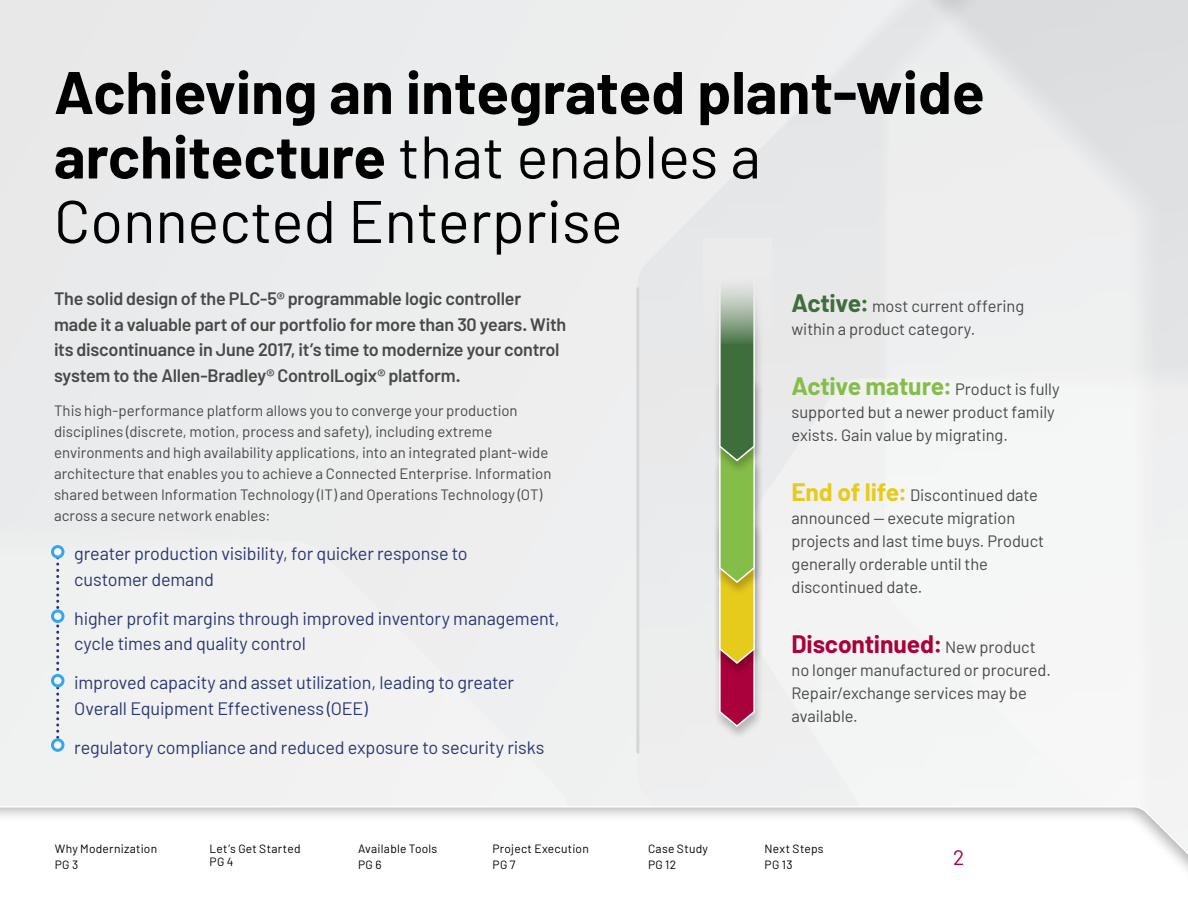
<style>
.page{position:relative;width:1188px;height:918px;background:#fff}
.page>*{position:absolute;margin:0;border:0;box-sizing:border-box;transform-origin:0 0}
.t1{font:700 60px/64.5px "Barlow";color:#000}
.t2{font:700 24.6px "Barlow";letter-spacing:-.005em;color:#aa003c}
.t3{font:21px "Barlow";color:#aa003c}
.t4{font:18px/25.5px "Barlow";letter-spacing:-.01em;color:#2b376f}
.t5{font:600 18px/25.5px "Barlow";letter-spacing:-.015em;color:#484848}
.t6{font:16.5px/23px "Barlow";letter-spacing:-.005em;color:#484848}
.t7{font:15px/21px "Barlow";color:#484848}
.t8{font:12px/16.5px "Barlow";letter-spacing:.02em;color:#000}
.s1{font-weight:400}
.s2{font-weight:700;font-size:24.6px;color:#3f6e3d}
.s3{font-weight:700;font-size:24.6px;color:#85bd49}
.s4{font-weight:700;font-size:24.6px;color:#e7cb1c}
.s5{font-weight:400;font-size:16.5px;color:#484848}
</style>
<div class="page">
<img style="left:0;top:0;width:1188px;height:795px">
<svg style="left:56px;top:559px;width:3px;height:179px"></svg>
<hr style="left:636px;top:289px;width:3px;height:463px;background:#d6d6d6">
<div style="left:52px;top:547px;width:11px;height:10px;background:#f5f5f5;border-radius:50%"></div>
<div style="left:51px;top:545px;width:13px;height:14px;border:3px solid #36a7e9;border-radius:50%"></div>
<div style="left:52px;top:611px;width:11px;height:10px;background:#f5f5f5;border-radius:50%"></div>
<div style="left:51px;top:609px;width:13px;height:14px;border:3px solid #36a7e9;border-radius:50%"></div>
<div style="left:52px;top:675px;width:11px;height:11px;background:#f5f5f5;border-radius:50%"></div>
<div style="left:51px;top:674px;width:13px;height:13px;border:3px solid #36a7e9;border-radius:50%"></div>
<div style="left:52px;top:740px;width:11px;height:10px;background:#f5f5f5;border-radius:50%"></div>
<div style="left:51px;top:738px;width:13px;height:14px;border:3px solid #36a7e9;border-radius:50%"></div>
<div style="left:713px;top:522px;width:51px;height:218px;background:#000;opacity:.23"></div>
<div style="left:713px;top:459px;width:51px;height:218px;background:#000;opacity:.23"></div>
<div style="left:713px;top:378px;width:51px;height:218px;background:#000;opacity:.23"></div>
<div style="left:713px;top:256px;width:51px;height:219px;background:#000;opacity:.23"></div>
<svg style="left:718px;top:344px;width:38px;height:384px"></svg>
<svg style="left:704px;top:238px;width:68px;height:106px;fill:#e9eaea"></svg>
<div style="left:0;top:795px;width:1188px;height:123px;background:#f2f2f3"></div>
<svg style="left:0;top:806px;width:1188px;height:112px"></svg>
<h1 class="t1" style="left:54px;top:55px;width:932px">Achieving an integrated plant-wide architecture <span class="s1">that enables a<br>Connected Enterprise</span></h1>
<p class="t6" style="left:792px;top:293px;width:234px"><span class="s2">Active:</span> most current offering within a product category.</p>
<p class="t6" style="left:792px;top:376px;width:270px"><span class="s3">Active mature:</span> Product is fully supported but a newer product family exists. Gain value by migrating.</p>
<p class="t6" style="left:792px;top:482px;width:254px"><span class="s4">End of life:</span> Discontinued date announced — execute migration projects and last time buys. Product generally orderable until the discontinued date.</p>
<p class="t5" style="left:54px;top:286px;width:514px">The solid design of the PLC-5® programmable logic controller made it a valuable part of our portfolio for more than 30 years. With its discontinuance in June 2017, it’s time to modernize your control system to the Allen-Bradley® ControlLogix® platform.</p>
<p class="t7" style="left:54px;top:399px;width:499px">This high-performance platform allows you to converge your production disciplines (discrete, motion, process and safety), including extreme environments and high availability applications, into an integrated plant-wide architecture that enables you to achieve a Connected Enterprise. Information shared between Information Technology (IT) and Operations Technology (OT) across a secure network enables:</p>
<p class="t4" style="left:74px;top:540px;width:395px">greater production visibility, for quicker response to customer demand</p>
<p class="t4" style="left:74px;top:604px;width:487px">higher profit margins through improved inventory management, cycle times and quality control</p>
<p class="t4" style="left:74px;top:669px;width:441px">improved capacity and asset utilization, leading to greater<br>Overall Equipment Effectiveness (OEE)</p>
<p class="t4" style="left:74px;top:733px;width:472px">regulatory compliance and reduced exposure to security risks</p>
<h2 class="t2" style="left:792px;top:626px;width:246px">Discontinued: <span class="s5">New product</span></h2>
<p class="t6" style="left:792px;top:657px;width:261px">no longer manufactured or procured.<br>Repair/exchange services may be available.</p>
<p class="t8" style="left:55px;top:839px;width:104px">Why Modernization<br>PG 3</p>
<p class="t8" style="left:210px;top:841px;width:93px;line-height:13.5px">Let’s Get Started<br>PG 4</p>
<p class="t8" style="left:358px;top:839px;width:81px">Available Tools<br>PG 6</p>
<p class="t8" style="left:492px;top:839px;width:98px">Project Execution<br>PG 7</p>
<p class="t8" style="left:648px;top:839px;width:62px">Case Study<br>PG 12</p>
<p class="t8" style="left:765px;top:839px;width:61px">Next Steps<br>PG 13</p>
<h3 class="t3" style="left:953px;top:842px;width:13px">2</h3>
</div>
